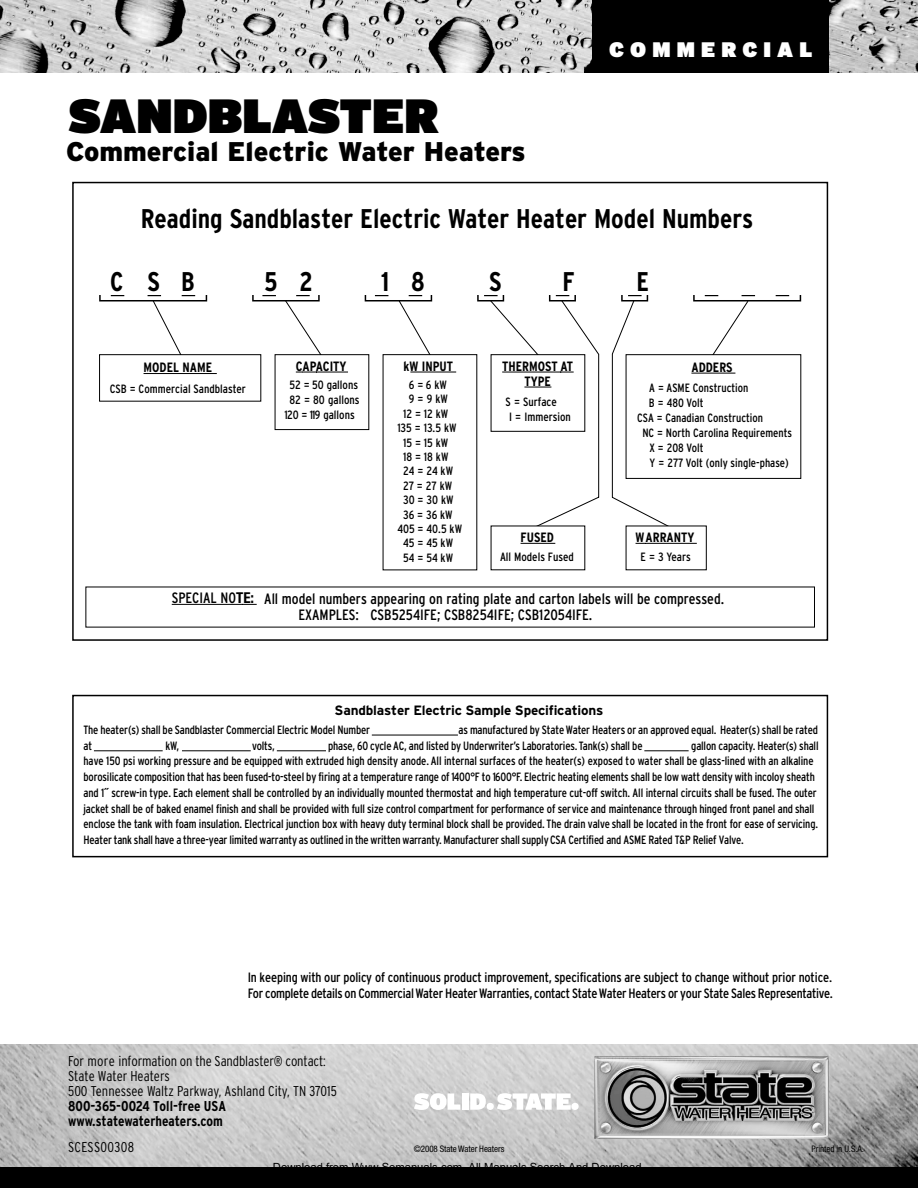
<style>
.page{position:relative;width:918px;height:1188px;background:#fff}
.page>*{position:absolute;margin:0;border:0;box-sizing:border-box;transform-origin:0 0}
.t1{font:900 48px "Interstate";color:#000}
.t2{font:700 condensed 27px "Interstate";color:#000}
.t3{font:900 27px "Interstate";color:#000}
.t4{font:900 21px "Interstate";letter-spacing:.295em;color:#fff}
.t5{font:condensed 15px/16.5px "Interstate";color:#000;text-align:center}
.t6{font:300 condensed 14.25px/15px "Interstate";color:#000}
.t7{font:700 condensed 14.25px/15px "Interstate";color:#000}
.t8{font:300 condensed 14.25px "Interstate";letter-spacing:.02em;color:#000}
.t9{font:condensed 13.5px/16.5px "Interstate";letter-spacing:-.015em;color:#000}
.t10{font:700 condensed 13.5px/15px "Interstate";color:#000;text-align:center}
.t11{font:700 13.5px "Interstate";letter-spacing:-.015em;color:#000}
.t12{font:condensed 12px/15.8px "Interstate";letter-spacing:-.01em;color:#000}
.t13{font:11.25px "Arial";color:#000}
.t14{font:condensed 9px "Helvetica Neue";letter-spacing:-.01em;color:#000}
.s1{font-family:"Helvetica Neue";font-weight:700}
</style>
<div class="page">
<img style="left:0;top:0;width:918px;height:73px">
<div style="left:593px;top:0;width:236px;height:73px;background:#000"></div>
<div style="left:0;top:1167px;width:918px;height:21px;background:#000"></div>
<img style="left:0;top:1045px;width:918px;height:122px">
<img style="left:594px;top:1056px;width:235px;height:83px">
<svg style="left:414px;top:1093px;width:46px;height:17px"></svg>
<div style="left:462px;top:1093px;width:6px;height:17px;background:#fff"></div>
<svg style="left:470px;top:1093px;width:16px;height:17px"></svg>
<div style="left:487px;top:1103px;width:7px;height:7px;background:#fff;border-radius:50%"></div>
<svg style="left:497px;top:1093px;width:74px;height:17px"></svg>
<div style="left:571px;top:1103px;width:8px;height:7px;background:#fff;border-radius:50%"></div>
<div style="left:72px;top:182px;width:756px;height:459px;border:2px solid #000"></div>
<div style="left:72px;top:695px;width:756px;height:162px;border:2px solid #000"></div>
<hr style="left:372px;top:735px;width:86px;height:1px;background:#000">
<hr style="left:94px;top:750px;width:69px;height:1px;background:#000">
<hr style="left:182px;top:750px;width:69px;height:1px;background:#000">
<hr style="left:277px;top:750px;width:49px;height:1px;background:#000">
<hr style="left:644px;top:750px;width:45px;height:1px;background:#000">
<hr style="left:172px;top:604px;width:71px;height:1px;background:#000">
<svg style="left:243px;top:604px;width:14px;height:1px"></svg>
<hr style="left:144px;top:373px;width:73px;height:1px;background:#000">
<div style="left:99px;top:354px;width:162px;height:48px;border:1px solid #000"></div>
<svg style="left:99px;top:295px;width:109px;height:65px"></svg>
<svg style="left:251px;top:295px;width:551px;height:234px"></svg>
<div style="left:626px;top:526px;width:80px;height:43px;background:#fff"></div>
<hr style="left:646px;top:543px;width:51px;height:1px;background:#000">
<div style="left:491px;top:526px;width:93px;height:43px;background:#fff"></div>
<hr style="left:521px;top:543px;width:34px;height:1px;background:#000">
<h1 class="t1" style="left:69px;top:99px;width:372px">SANDBLASTER</h1>
<h2 class="t3" style="left:66px;top:136px;width:461px">Commercial Electric Water Heaters</h2>
<h3 class="t4" style="left:609px;top:42px;width:205px">COMMERCIAL</h3>
<h2 class="t2" style="left:141px;top:208px;width:614px">Reading Sandblaster Electric Water Heater Model Numbers</h2>
<h2 class="t2" style="left:110px;top:271px;width:86px">CSB</h2>
<h2 class="t2" style="left:264px;top:271px;width:50px">5 2</h2>
<h2 class="t2" style="left:381px;top:271px;width:45px">1 8</h2>
<h2 class="t2" style="left:489px;top:271px;width:14px">S</h2>
<h2 class="t2" style="left:563px;top:271px;width:14px">F</h2>
<h2 class="t2" style="left:637px;top:271px;width:14px">E</h2>
<p class="t10" style="left:144px;top:361px;width:70px">MODEL NAME</p>
<p class="t12" style="left:110px;top:381px;width:138px">CSB = Commercial Sandblaster</p>
<p class="t10" style="left:296px;top:360px;width:52px">CAPACITY</p>
<p class="t12" style="left:285px;top:378px;width:76px;line-height:15px;text-align:center">52 = 50 gallons<br>82 = 80 gallons<br>120 = 119 gallons</p>
<p class="t10" style="left:404px;top:360px;width:51px">kW INPUT</p>
<p class="t12" style="left:409px;top:378px;width:40px">6=6 kW</p>
<p class="t12" style="left:409px;top:392px;width:41px">9=9kW</p>
<p class="t12" style="left:403px;top:407px;width:47px">12 = 12 kW</p>
<p class="t12" style="left:397px;top:421px;width:61px">135 = 13.5 kW</p>
<p class="t12" style="left:403px;top:435px;width:47px">15 = 15 kW</p>
<p class="t12" style="left:403px;top:450px;width:47px">18 = 18 kW</p>
<p class="t12" style="left:403px;top:464px;width:52px">24 = 24 kW</p>
<p class="t12" style="left:403px;top:479px;width:51px">27 = 27 kW</p>
<p class="t12" style="left:403px;top:493px;width:52px">30 = 30 kW</p>
<p class="t12" style="left:403px;top:507px;width:51px">36 = 36 kW</p>
<p class="t12" style="left:397px;top:522px;width:66px">405 = 40.5 kW</p>
<p class="t12" style="left:403px;top:536px;width:52px">45 = 45 kW</p>
<p class="t12" style="left:403px;top:551px;width:52px">54 = 54 kW</p>
<p class="t10" style="left:502px;top:360px;width:72px">THERMOST AT<br>TYPE</p>
<p class="t12" style="left:506px;top:395px;width:67px;line-height:15px">S = Surface<br>I = Immersion</p>
<p class="t10" style="left:521px;top:531px;width:35px">FUSED</p>
<p class="t12" style="left:500px;top:550px;width:75px">All Models Fused</p>
<p class="t10" style="left:691px;top:361px;width:43px">ADDERS</p>
<p class="t12" style="left:649px;top:381px;width:101px">A = ASME Construction</p>
<p class="t12" style="left:649px;top:396px;width:56px">B = 480 Volt</p>
<p class="t12" style="left:637px;top:411px;width:127px">CSA = Canadian Construction</p>
<p class="t12" style="left:642px;top:426px;width:151px">NC = North Carolina Requirements</p>
<p class="t12" style="left:649px;top:441px;width:56px">X = 208 Volt</p>
<p class="t12" style="left:650px;top:456px;width:141px">Y = 277 Volt (only single-phase)</p>
<p class="t10" style="left:636px;top:531px;width:60px">WARRANTY</p>
<p class="t12" style="left:641px;top:550px;width:52px">E = 3 Years</p>
<p class="t5" style="left:172px;top:591px;width:554px">SPECIAL NO<span class="s1">TE:</span> All model numbers appearing on rating plate and carton labels will be compressed.<br>EXAMPLES: CSB5254IFE; CSB8254IFE; CSB12054IFE.</p>
<p class="t11" style="left:335px;top:705px;width:270px">Sandblaster Electric Sample Specifications</p>
<p class="t12" style="left:84px;top:723px;width:288px">The heater(s) shall be Sandblaster Commercial Electric Model Number</p>
<p class="t12" style="left:459px;top:723px;width:361px">as manufactured by State Water Heaters or an approved equal. Heater(s) shall be rated</p>
<p class="t12" style="left:84px;top:739px;width:10px">at</p>
<p class="t12" style="left:166px;top:739px;width:15px">kW,</p>
<p class="t12" style="left:252px;top:739px;width:24px">volts,</p>
<p class="t12" style="left:328px;top:739px;width:316px">phase, 60 cycle AC, and listed by Underwriter’s Laboratories. Tank(s) shall be</p>
<p class="t12" style="left:84px;top:739px;width:737px;text-indent:608px">gallon capacity. Heater(s) shall have 150 psi working pressure and be equipped with extruded high density anode. All internal surfaces of the heater(s) exposed to water shall be glass-lined with an alkaline borosilicate composition that has been fused-to-steel by firing at a temperature range of 1400°F to 1600°F. Electric heating elements shall be low watt density with incoloy sheath and 1˝ screw-in type. Each element shall be controlled by an individually mounted thermostat and high temperature cut-off switch. All internal circuits shall be fused. The outer jacket shall be of baked enamel finish and shall be provided with full size control compartment for performance of service and maintenance through hinged front panel and shall enclose the tank with foam insulation. Electrical junction box with heavy duty terminal block shall be provided. The drain valve shall be located in the front for ease of servicing.<br>Heater tank shall have a three-year limited warranty as outlined in the written warranty. Manufacturer shall supply CSA Certified and ASME Rated T&amp;P Relief Valve.</p>
<p class="t9" style="left:248px;top:970px;width:587px">In keeping with our policy of continuous product improvement, specifications are subject to change without prior notice.<br>For complete details on Commercial Water Heater Warranties, contact State Water Heaters or your State Sales Representative.</p>
<p class="t6" style="left:68px;top:1054px;width:270px">For more information on the Sandblaster® contact:<br>State Water Heaters<br>500 Tennessee Waltz Parkway, Ashland City, TN 37015</p>
<p class="t7" style="left:68px;top:1100px;width:159px">800-365-0024 Toll-free USA www.statewaterheaters.com</p>
<p class="t8" style="left:68px;top:1139px;width:67px">SCESS00308</p>
<p class="t14" style="left:414px;top:1146px;width:92px">©2008 State Water Heaters</p>
<p class="t14" style="left:812px;top:1146px;width:54px">Printed in U.S.A.</p>
<p class="t13" style="left:273px;top:1160px;width:373px">Download from Www.Somanuals.com. All Manuals Search And Download.</p>
</div>
